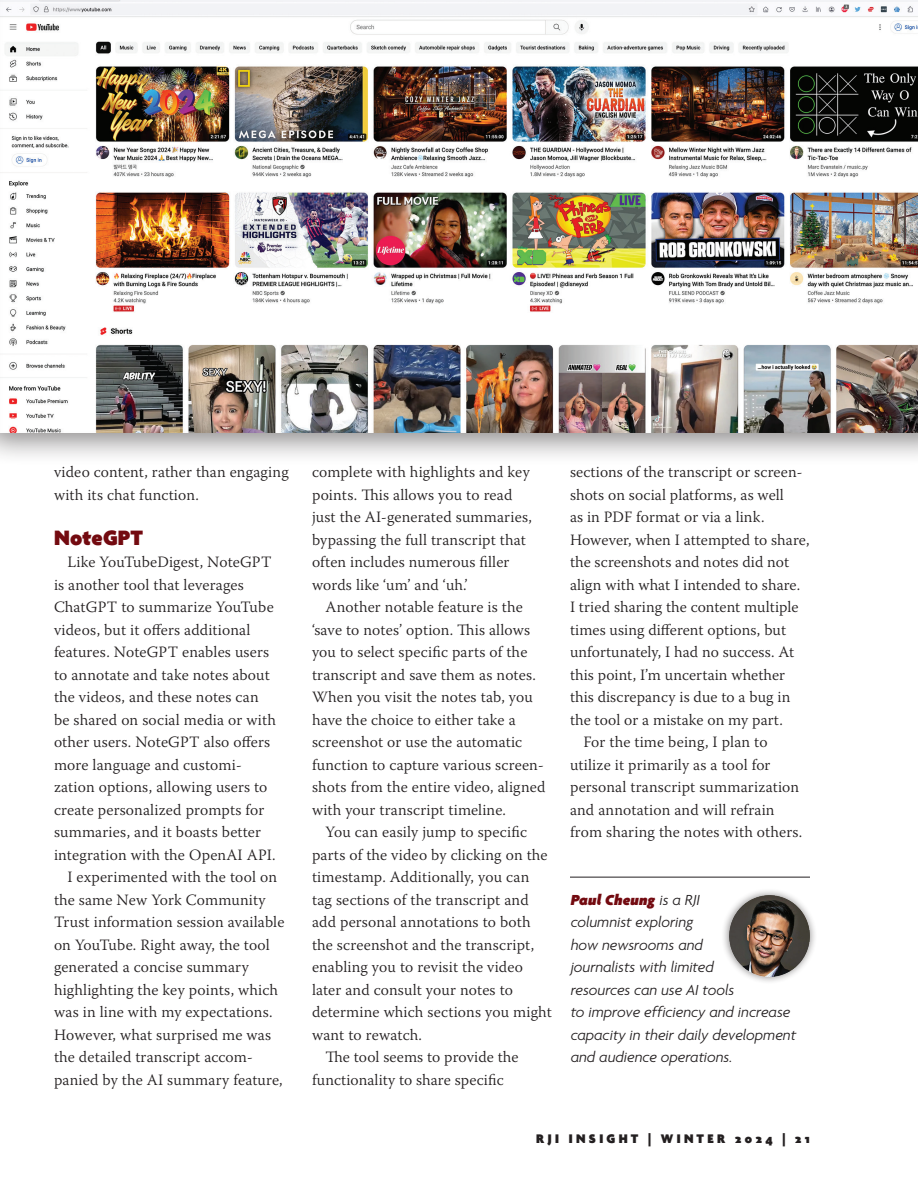
<style>
.page{position:relative;width:918px;height:1188px;background:#fff}
.page>*{position:absolute;margin:0;border:0;box-sizing:border-box;transform-origin:0 0}
.Body_subhead_MU_red_1{font:900 22.5px "Agenda One";letter-spacing:.01em;color:#730a10}
.Body_text_1{font:300 15.75px/22.5px "Warnock Pro";letter-spacing:.01em;color:#231f20}
.Body_end_bio_1{font:italic 300 15.75px/22.5px "Agenda One";color:#231f20}
.t1{font:900 13.5px "Agenda One";letter-spacing:.25em;color:#231f20}
.s1{font-weight:900;color:#730a10}
</style>
<div class="page">
<div style="left:0;top:0;width:918px;height:466px;background:#231f20;opacity:.5"></div>
<img style="left:0;top:0;width:918px;height:432px">
<hr style="left:570px;top:877px;width:240px;height:1px;background:#231f20">
<div style="left:721px;top:888px;width:97px;height:97px;background:#231f20;opacity:.5"></div>
<img style="left:729px;top:896px;width:81px;height:81px">
<p class="Body_text_1" style="left:54px;top:460px;width:236px">video content, rather than engaging with its chat function.</p>
<p class="Body_subhead_MU_red_1" style="left:54px;top:524px;width:91px">NoteGPT</p>
<p class="Body_text_1" style="left:54px;top:550px;width:223px;text-indent:13px">Like YouTubeDigest, NoteGPT is another tool that leverages<br>ChatGPT to summarize YouTube videos, but it offers additional features. NoteGPT enables users to annotate and take notes about the videos, and these notes can be shared on social media or with other users. NoteGPT also offers more language and customi&shy;zation options, allowing users to create personalized prompts for summaries, and it boasts better integration with the OpenAI API.</p>
<p class="Body_text_1" style="left:54px;top:865px;width:232px;text-indent:13px">I experimented with the tool on the same New York Community<br>Trust information session available on YouTube. Right away, the tool generated a concise summary highlighting the key points, which was in line with my expectations.<br>However, what surprised me was the detailed transcript accom&shy;panied by the AI summary feature,</p>
<p class="Body_text_1" style="left:312px;top:460px;width:222px">complete with highlights and key points. This allows you to read just the AI-generated summaries, bypassing the full transcript that often includes numerous filler words like ‘um’ and ‘uh.’</p>
<p class="Body_text_1" style="left:312px;top:595px;width:235px;text-indent:13px">Another notable feature is the ‘save to notes’ option. This allows you to select specific parts of the transcript and save them as notes.<br>When you visit the notes tab, you have the choice to either take a screenshot or use the automatic function to capture various screen&shy;shots from the entire video, aligned with your transcript timeline.</p>
<p class="Body_text_1" style="left:312px;top:820px;width:241px;text-indent:13px">You can easily jump to specific parts of the video by clicking on the timestamp. Additionally, you can tag sections of the transcript and add personal annotations to both the screenshot and the transcript, enabling you to revisit the video later and consult your notes to determine which sections you might want to rewatch.</p>
<p class="Body_text_1" style="left:312px;top:1045px;width:208px;text-indent:13px">The tool seems to provide the functionality to share specific</p>
<p class="Body_text_1" style="left:570px;top:460px;width:241px">sections of the transcript or screen&shy;shots on social platforms, as well<br>as in PDF format or via a link.<br>However, when I attempted to share, the screenshots and notes did not align with what I intended to share.<br>I tried sharing the content multiple times using different options, but unfortunately, I had no success. At this point, I’m uncertain whether this discrepancy is due to a bug in the tool or a mistake on my part.</p>
<p class="Body_text_1" style="left:570px;top:730px;width:234px;text-indent:13px">For the time being, I plan to utilize it primarily as a tool for personal transcript summarization and annotation and will refrain from sharing the notes with others.</p>
<p class="Body_end_bio_1" style="left:570px;top:888px;width:227px"><span class="s1">Paul Cheung</span> is a RJI<br>columnist exploring<br>how newsrooms and<br>journalists with limited<br>resources can use AI tools<br>to improve efficiency and increase capacity in their daily development and audience operations.</p>
<p class="t1" style="left:536px;top:1131px;width:275px">RJI INSIGHT | WINTER 2024 | 21</p>
</div>
